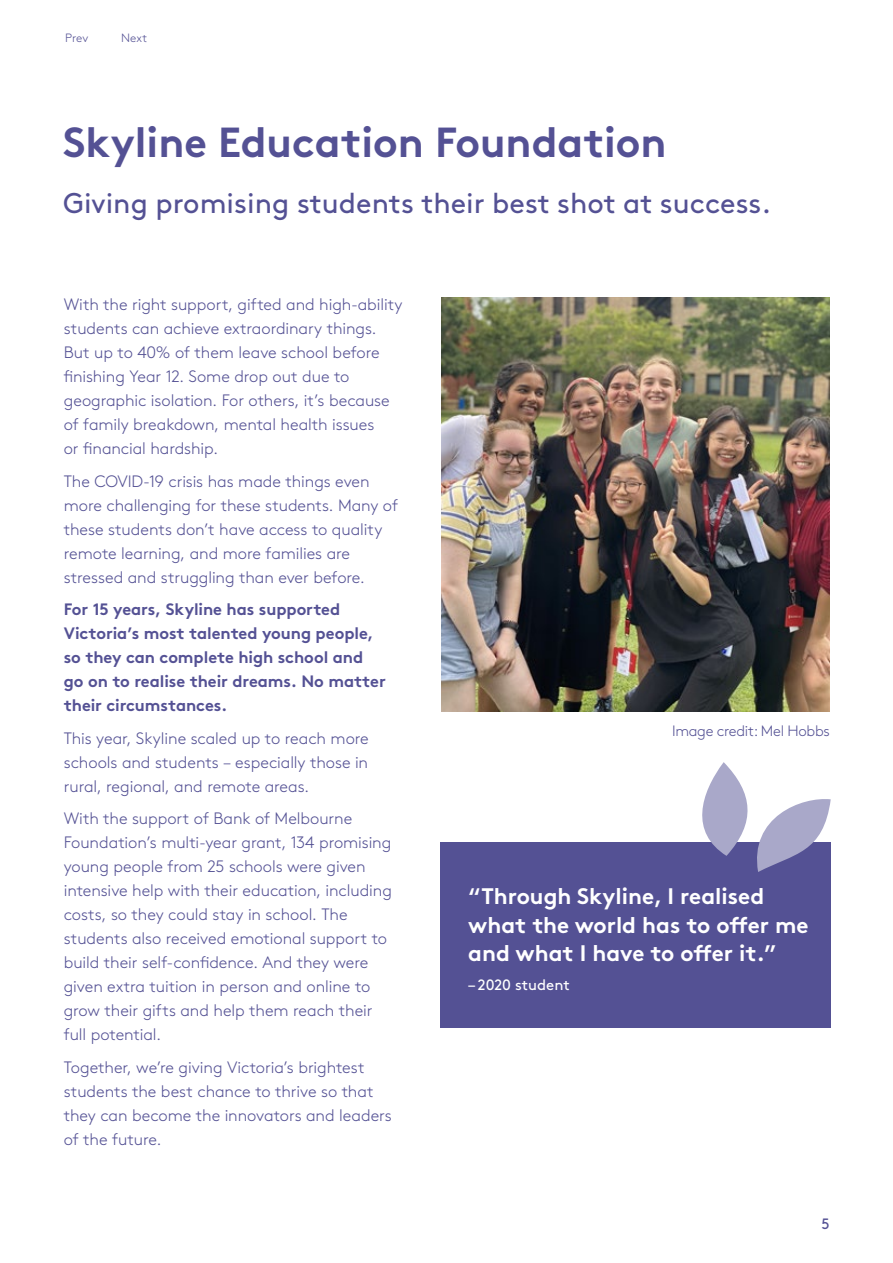
<style>
.page{position:relative;width:893px;height:1263px;background:#fff}
.page>*{position:absolute;margin:0;border:0;box-sizing:border-box;transform-origin:0 0}
.t1{font:700 42px "Brown";color:#545194}
.t2{font:28.5px "Brown";color:#545194}
.t3{font:700 22.5px/28.5px "Brown";color:#fff}
.t4{font:300 16.5px/24px "Brown";letter-spacing:-.005em;color:#545194}
.t5{font:700 16.5px/24px "Brown";letter-spacing:-.005em;color:#545194}
.t6{font:300 15px "Brown";letter-spacing:-.02em;color:#545194}
.t7{font:15px "Brown";color:#fff}
.t8{font:15px "Brown";color:#545194}
.t9{font:300 12px "Brown";letter-spacing:.005em;color:#545194}
</style>
<div class="page">
<img style="left:442px;top:298px;width:388px;height:414px">
<div style="left:440px;top:842px;width:391px;height:186px;background:#545194"></div>
<svg style="left:702px;top:762px;width:129px;height:110px"></svg>
<p class="t9" style="left:65px;top:29px;width:25px">Prev</p>
<p class="t9" style="left:121px;top:29px;width:28px">Next</p>
<h1 class="t1" style="left:63px;top:109px;width:605px">Skyline Education Foundation</h1>
<h2 class="t2" style="left:63px;top:182px;width:710px">Giving promising students their best shot at success.</h2>
<p class="t4" style="left:64px;top:291px;width:340px">With the right support, gifted and high-ability students can achieve extraordinary things.<br>But up to 40% of them leave school before finishing Year 12. Some drop out due to geographic isolation. For others, it’s because of family breakdown, mental health issues<br>or financial hardship.</p>
<p class="t4" style="left:64px;top:468px;width:336px">The COVID-19 crisis has made things even more challenging for these students. Many of these students don’t have access to quality remote learning, and more families are stressed and struggling than ever before.</p>
<p class="t5" style="left:64px;top:596px;width:324px">For 15 years, Skyline has supported Victoria’s most talented young people, so they can complete high school and go on to realise their dreams. No matter their circumstances.</p>
<p class="t4" style="left:64px;top:725px;width:307px;text-align:justify">This year, Skyline scaled up to reach more schools and students – especially those in rural, regional, and remote areas.</p>
<p class="t4" style="left:64px;top:805px;width:330px">With the support of Bank of Melbourne Foundation’s multi-year grant, 134 promising young people from 25 schools were given intensive help with their education, including costs, so they could stay in school. The students also received emotional support to build their self-confidence. And they were given extra tuition in person and online to grow their gifts and help them reach their full potential.</p>
<p class="t4" style="left:64px;top:1054px;width:330px">Together, we’re giving Victoria’s brightest students the best chance to thrive so that they can become the innovators and leaders of the future.</p>
<p class="t6" style="left:672px;top:720px;width:159px">Image credit: Mel Hobbs</p>
<h3 class="t3" style="left:468px;top:880px;width:342px">“Through Skyline, I realised what the world has to offer me and what I have to offer it.”</h3>
<p class="t7" style="left:468px;top:973px;width:103px">– 2020 student</p>
<p class="t8" style="left:822px;top:1212px;width:10px">5</p>
</div>
